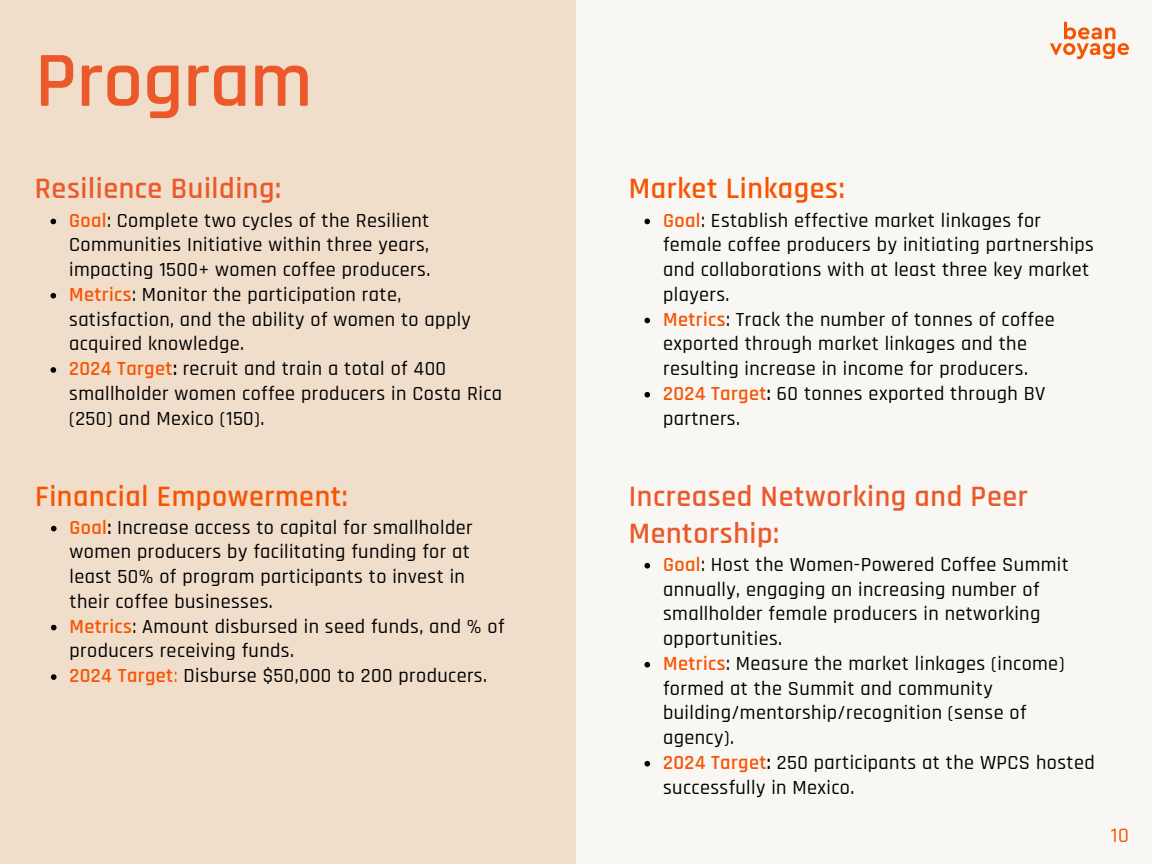
<style>
.page{position:relative;width:1152px;height:864px;background:#f9f7f4}
.page>*{position:absolute;margin:0;border:0;box-sizing:border-box;transform-origin:0 0}
.t1{font:600 78.9px "Rajdhani";color:#eb592a}
.t2{font:600 30px/37.2px "Rajdhani";letter-spacing:.02em;color:#eb592a}
.t3{font:600 30px "Rajdhani";letter-spacing:.02em;color:#f75402}
.t4{font:500 20.85px "Rajdhani";color:#f75402}
.t5{font:500 20.25px/24.8px "Rajdhani";letter-spacing:.02em;color:#000}
.s1{font-weight:600;color:#f75402}
.s2{font-weight:600}
.s3{color:#f75402}
</style>
<div class="page">
<div style="left:0;top:0;width:576px;height:864px;background:#f0decb"></div>
<svg style="left:51px;top:219px;width:5px;height:5px"></svg>
<svg style="left:51px;top:293px;width:5px;height:6px"></svg>
<svg style="left:51px;top:367px;width:5px;height:6px"></svg>
<svg style="left:51px;top:526px;width:6px;height:5px"></svg>
<svg style="left:51px;top:625px;width:6px;height:5px"></svg>
<svg style="left:51px;top:674px;width:6px;height:6px"></svg>
<svg style="left:644px;top:219px;width:6px;height:5px"></svg>
<svg style="left:644px;top:318px;width:6px;height:5px"></svg>
<svg style="left:644px;top:392px;width:6px;height:6px"></svg>
<svg style="left:644px;top:563px;width:6px;height:6px"></svg>
<svg style="left:644px;top:662px;width:6px;height:6px"></svg>
<svg style="left:644px;top:761px;width:6px;height:6px"></svg>
<svg style="left:1050px;top:22px;width:79px;height:37px"></svg>
<h1 class="t1" style="left:35px;top:32px;width:279px">Program</h1>
<h2 class="t2" style="left:35px;top:171px;width:248px">Resilience Building:</h2>
<p class="t5" style="left:69px;top:208px;width:434px"><span class="s1">Goal</span>: Complete two cycles of the Resilient Communities Initiative within three years, impacting 1500+ women coffee producers.<br><span class="s1">Metrics</span>: Monitor the participation rate, satisfaction, and the ability of women to apply acquired knowledge.<br><span class="s1">2024 Target</span><span class="s2">:</span> recruit and train a total of 400 smallholder women coffee producers in Costa Rica (250) and Mexico (150).</p>
<h2 class="t3" style="left:35px;top:478px;width:314px">Financial Empowerment:</h2>
<p class="t5" style="left:70px;top:515px;width:436px"><span class="s1">Goal</span><span class="s2">:</span> Increase access to capital for smallholder women producers by facilitating funding for at least 50% of program participants to invest in their coffee businesses.<br><span class="s1">Metrics</span>: Amount disbursed in seed funds, and % of producers receiving funds.<br><span class="s1">2024 Target</span><span class="s3">:</span> Disburse $50,000 to 200 producers.</p>
<h2 class="t3" style="left:629px;top:171px;width:218px">Market Linkages:</h2>
<p class="t5" style="left:663px;top:208px;width:432px"><span class="s1">Goal</span>: Establish effective market linkages for female coffee producers by initiating partnerships and collaborations with at least three key market players.<br><span class="s1">Metrics</span>: Track the number of tonnes of coffee exported through market linkages and the resulting increase in income for producers.<br><span class="s1">2024 Target</span><span class="s2">:</span> 60 tonnes exported through BV partners.</p>
<h2 class="t2" style="left:629px;top:478px;width:401px">Increased Networking and Peer<br>Mentorship:</h2>
<p class="t5" style="left:663px;top:552px;width:433px"><span class="s1">Goal</span>: Host the Women-Powered Coffee Summit annually, engaging an increasing number of smallholder female producers in networking opportunities.<br><span class="s1">Metrics</span>: Measure the market linkages (income) formed at the Summit and community building/mentorship/recognition (sense of agency).<br><span class="s1">2024 Target</span><span class="s2">:</span> 250 participants at the WPCS hosted successfully in Mexico.</p>
<p class="t4" style="left:1111px;top:823px;width:19px">10</p>
</div>
